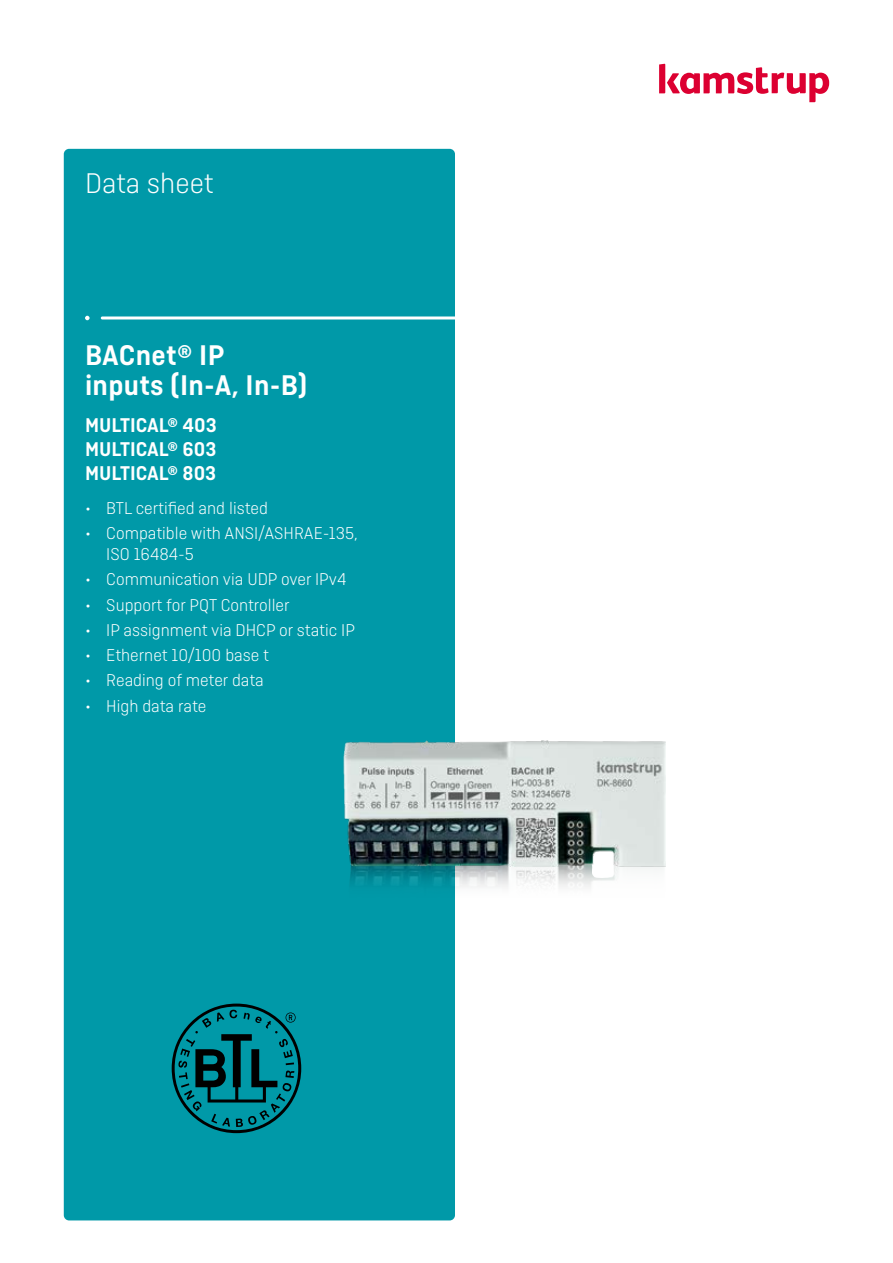
<style>
.page{position:relative;width:893px;height:1263px;background:#fff}
.page>*{position:absolute;margin:0;border:0;box-sizing:border-box;transform-origin:0 0}
.t1{font:600 30px/30px "Ciutadella";letter-spacing:.01em;color:#fff}
.t2{font:300 30px "Ciutadella";color:#fff}
.t3{font:600 21px/24px "Ciutadella";color:#fff;text-align:justify}
.t4{font:300 18px/21px "Ciutadella";color:#fff}
</style>
<div class="page">
<div style="left:64px;top:149px;width:391px;height:1071px;background:#0099a8;border-radius:5px"></div>
<svg style="left:85px;top:316px;width:370px;height:4px"></svg>
<svg style="left:659px;top:64px;width:170px;height:38px"></svg>
<img style="left:350px;top:867px;width:313px;height:21px">
<img style="left:344px;top:740px;width:322px;height:127px">
<svg style="left:172px;top:1003px;width:129px;height:130px"></svg>
<h1 class="t2" style="left:85px;top:167px;width:130px">Data sheet</h1>
<h1 class="t1" style="left:85px;top:340px;width:224px">BACnet® IP inputs (In-A, In-B)</h1>
<p class="t3" style="left:85px;top:413px;width:133px">MULTICAL® 403<br>MULTICAL® 603<br>MULTICAL® 803</p>
<p class="t4" style="left:85px;top:497px;width:184px">• BTL certified and listed</p>
<p class="t4" style="left:106px;top:523px;width:253px;text-indent:-21px">• Compatible with ANSI/ASHRAE-135,<br>ISO 16484-5</p>
<p class="t4" style="left:85px;top:569px;width:263px">• Communication via UDP over IPv4</p>
<p class="t4" style="left:85px;top:594px;width:206px">• Support for PQT Controller</p>
<p class="t4" style="left:85px;top:619px;width:271px">• IP assignment via DHCP or static IP</p>
<p class="t4" style="left:85px;top:645px;width:185px">• Ethernet 10/100 base t</p>
<p class="t4" style="left:85px;top:670px;width:180px">• Reading of meter data</p>
<p class="t4" style="left:85px;top:695px;width:123px">• High data rate</p>
</div>
